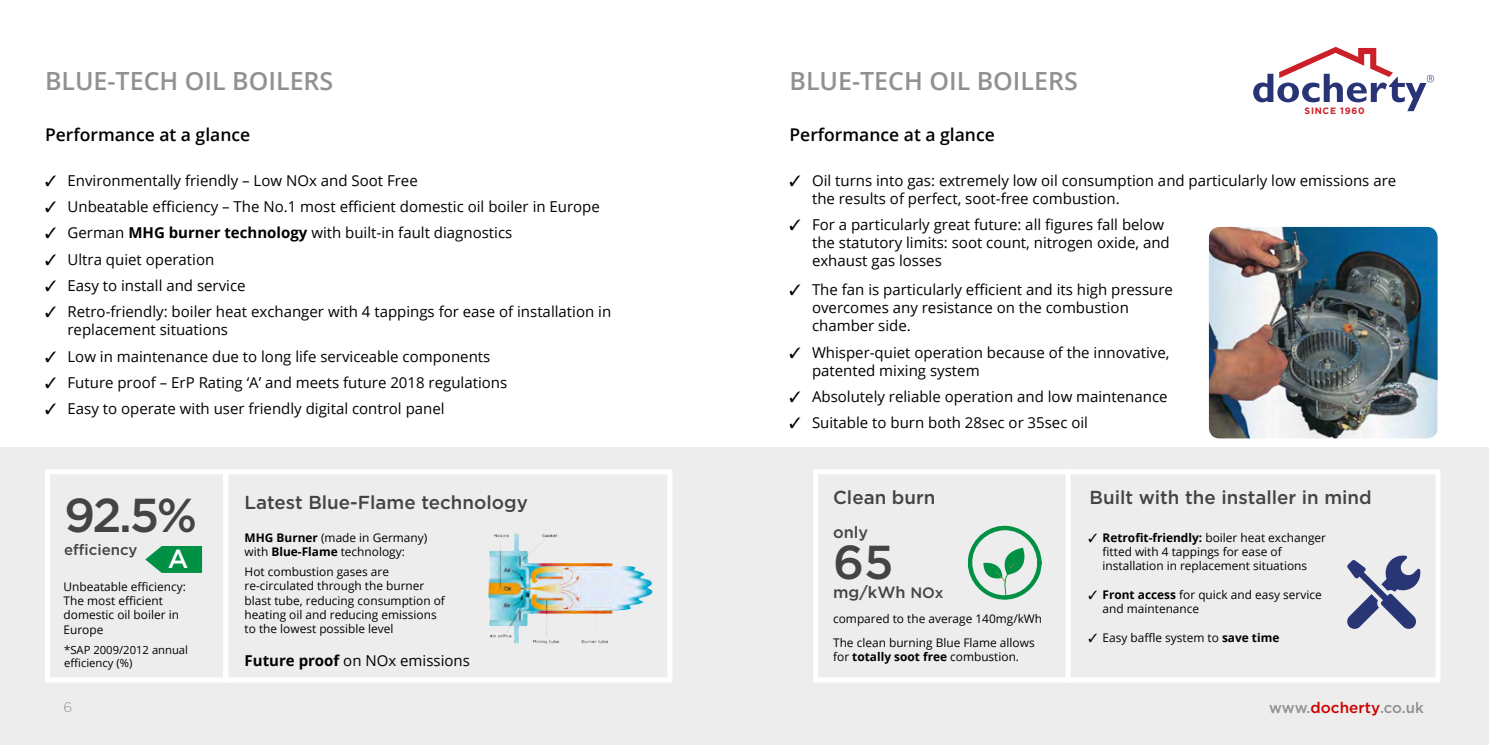
<style>
.page{position:relative;width:1489px;height:745px;background:#fff}
.page>*{position:absolute;margin:0;border:0;box-sizing:border-box;transform-origin:0 0}
.t1{font:500 47.5px "Gotham";color:#444}
.t2{font:500 26.12px "Gotham";color:#fff}
.t3{font:600 25px "Open Sans";color:#919191}
.t4{font:500 18.75px "Gotham";color:#444}
.t5{font:600 17.5px "Open Sans";color:#000}
.t6{font:500 16.25px "Gotham";color:#444}
.t7{font:15px/18px "Open Sans";color:#000}
.t8{font:500 15px "Gotham";letter-spacing:-.01em;color:#919191}
.t9{font:500 15px "Gotham";color:#444}
.t10{font:300 13.75px "Gotham";color:#919191}
.t11{font:11.88px/14.2px "Open Sans";color:#000}
.t12{font:700 11.88px "Open Sans";color:#000}
.t13{font:11.25px/13.5px "Open Sans";color:#000}
.t14{font:700 9.12px "Gotham";letter-spacing:.08em;color:#cb2027}
.s1{font-weight:700}
.s2{font-size:15px}
.s3{font-weight:400}
.s4{font-size:15.25px;color:#c00}
</style>
<div class="page">
<div style="left:0;top:446px;width:1488px;height:298px;background:#ededee"></div>
<div style="left:223px;top:469px;width:449px;height:213px;background:#ededee;border:5px solid #fff"></div>
<div style="left:45px;top:469px;width:183px;height:213px;background:#ededee;border:5px solid #fff"></div>
<svg style="left:145px;top:546px;width:57px;height:26px"></svg>
<img style="left:488px;top:533px;width:165px;height:111px">
<svg style="left:1253px;top:47px;width:180px;height:64px"></svg>
<div style="left:1064px;top:469px;width:376px;height:213px;background:#ededee;border:5px solid #fff"></div>
<div style="left:813px;top:469px;width:257px;height:213px;background:#ededee;border:5px solid #fff"></div>
<svg style="left:1347px;top:555px;width:73px;height:74px"></svg>
<svg style="left:967px;top:525px;width:74px;height:74px"></svg>
<img style="left:1208px;top:227px;width:229px;height:211px">
<h3 class="t3" style="left:45px;top:64px;width:290px">BLUE-TECH OIL BOILERS</h3>
<p class="t5" style="left:45px;top:123px;width:207px">Performance at a glance</p>
<p class="t7" style="left:45px;top:171px;width:374px">✓ Environmentally friendly – Low NOx and Soot Free</p>
<p class="t7" style="left:45px;top:197px;width:556px">✓ Unbeatable efficiency – The No.1 most efficient domestic oil boiler in Europe</p>
<p class="t7" style="left:45px;top:223px;width:469px">✓ German <span class="s1">MHG burner technology</span> with built-in fault diagnostics</p>
<p class="t7" style="left:45px;top:250px;width:171px">✓ Ultra quiet operation</p>
<p class="t7" style="left:45px;top:276px;width:202px">✓ Easy to install and service</p>
<p class="t7" style="left:67px;top:302px;width:545px;text-indent:-22px">✓ Retro-friendly: boiler heat exchanger with 4 tappings for ease of installation in replacement situations</p>
<p class="t7" style="left:45px;top:346px;width:447px">✓ Low in maintenance due to long life serviceable components</p>
<p class="t7" style="left:45px;top:373px;width:463px">✓ Future proof – ErP Rating ‘A’ and meets future 2018 regulations</p>
<p class="t7" style="left:45px;top:399px;width:401px">✓ Easy to operate with user friendly digital control panel</p>
<h1 class="t1" style="left:64px;top:484px;width:134px">92.5%</h1>
<p class="t9" style="left:64px;top:539px;width:75px">efficiency</p>
<h2 class="t2" style="left:168px;top:544px;width:22px">A</h2>
<p class="t11" style="left:64px;top:578px;width:124px">Unbeatable efficiency:<br>The most efficient domestic oil boiler in<br>Europe</p>
<p class="t13" style="left:64px;top:642px;width:125px">*SAP 2009/2012 annual efficiency (%)</p>
<p class="t10" style="left:64px;top:697px;width:10px">6</p>
<p class="t4" style="left:244px;top:490px;width:285px">Latest Blue-Flame technology</p>
<p class="t11" style="left:244px;top:529px;width:184px"><span class="s1">MHG Burner</span> (made in Germany) with <span class="s1">Blue-Flame</span> technology:</p>
<p class="t11" style="left:244px;top:564px;width:202px">Hot combustion gases are re-circulated through the burner blast tube, reducing consumption of heating oil and reducing emissions to the lowest possible level</p>
<p class="t7" style="left:244px;top:650px;width:227px"><span class="s1">Future proof</span> on NOx emissions</p>
<h3 class="t3" style="left:789px;top:64px;width:290px">BLUE-TECH OIL BOILERS</h3>
<p class="t5" style="left:789px;top:123px;width:207px">Performance at a glance</p>
<p class="t14" style="left:1304px;top:104px;width:61px">SINCE 1960</p>
<p class="t7" style="left:812px;top:171px;width:585px;text-indent:-22px">✓ Oil turns into gas: extremely low oil consumption and particularly low emissions are the results of perfect, soot-free combustion.</p>
<p class="t7" style="left:812px;top:215px;width:359px;text-indent:-22px">✓ For a particularly great future: all figures fall below the statutory limits: soot count, nitrogen oxide, and exhaust gas losses</p>
<p class="t7" style="left:812px;top:280px;width:362px;text-indent:-23px">✓ The fan is particularly efficient and its high pressure overcomes any resistance on the combustion chamber side.</p>
<p class="t7" style="left:812px;top:342px;width:359px;text-indent:-22px">✓ Whisper-quiet operation because of the innovative, patented mixing system</p>
<p class="t7" style="left:789px;top:387px;width:379px">✓ Absolutely reliable operation and low maintenance</p>
<p class="t7" style="left:789px;top:413px;width:300px">✓ Suitable to burn both 28sec or 35sec oil</p>
<p class="t4" style="left:833px;top:484px;width:104px">Clean burn</p>
<p class="t6" style="left:833px;top:521px;width:37px">only</p>
<h1 class="t1" style="left:833px;top:531px;width:62px">65</h1>
<p class="t6" style="left:833px;top:581px;width:112px">mg/kWh <span class="s2">NOx</span></p>
<p class="t11" style="left:833px;top:606px;width:211px;line-height:23.8px">compared to the average 140mg/kWh<br>The clean burning Blue Flame allows</p>
<p class="t12" style="left:833px;top:647px;width:187px"><span class="s3">for</span> totally soot free <span class="s3">combustion.</span></p>
<p class="t4" style="left:1089px;top:484px;width:284px">Built with the installer in mind</p>
<p class="t11" style="left:1102px;top:529px;width:225px;text-indent:-14px">✓ <span class="s1">Retrofit-friendly:</span> boiler heat exchanger fitted with 4 tappings for ease of installation in replacement situations</p>
<p class="t11" style="left:1102px;top:586px;width:220px;text-indent:-14px">✓ <span class="s1">Front access</span> for quick and easy service and maintenance</p>
<p class="t11" style="left:1088px;top:629px;width:192px">✓ Easy baffle system to <span class="s1">save time</span></p>
<p class="t8" style="left:1269px;top:697px;width:156px">www.<span class="s4">docherty</span>.co.uk</p>
</div>
